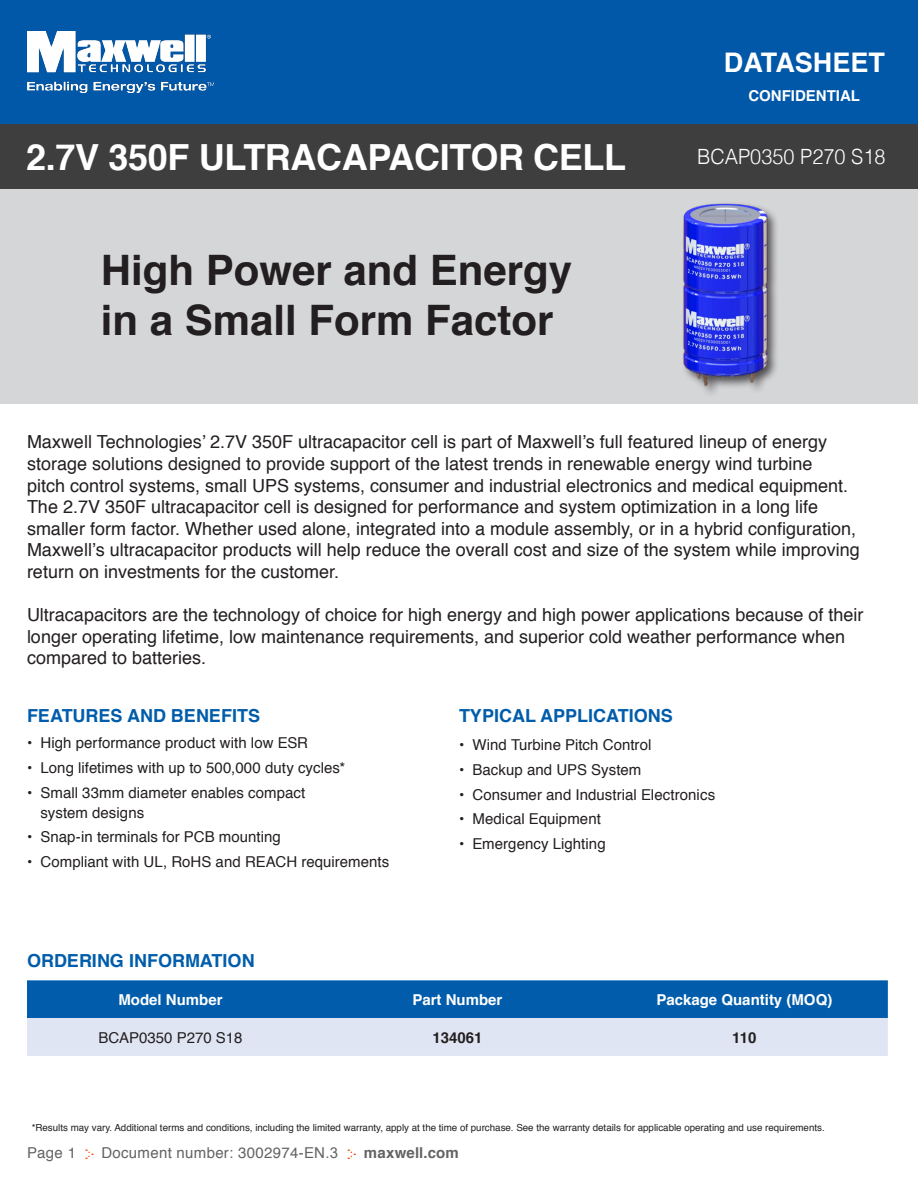
<style>
.page{position:relative;width:918px;height:1188px;background:#fff}
.page>*{position:absolute;margin:0;border:0;box-sizing:border-box;transform-origin:0 0}
.t1{font:700 42px/50.4px "Helvetica";color:#231f20}
.t2{font:700 36px "Helvetica";letter-spacing:-.01em;color:#fff}
.t3{font:700 27px "Helvetica";color:#fff}
.t4{font:300 21px "Helvetica";color:#fff;scale:.95 1}
.t5{font:18px/21.6px "Helvetica";color:#231f20}
.t6{font:700 18px "Helvetica";color:#015dab}
.t7{font:15px/19.5px "Helvetica";letter-spacing:.005em;color:#231f20}
.t8{font:700 15px "Helvetica";color:#fff}
.t9{font:15px "Helvetica";letter-spacing:.02em;color:#636366}
.t10{font:700 15px "Helvetica";letter-spacing:.01em;color:#636366}
.t11{font:700 15px "Helvetica";color:#231f20}
.t12{font:9.75px "Helvetica";color:#231f20}
.s1{font-family:"Arial"}
</style>
<div class="page">
<div style="left:0;top:172px;width:918px;height:232px;background:#d5d6d8"></div>
<svg style="left:85px;top:1149px;width:8px;height:10px"></svg>
<svg style="left:348px;top:1149px;width:7px;height:10px"></svg>
<div style="left:0;top:0;width:918px;height:125px;background:#0157a8"></div>
<img style="left:27px;top:32px;width:187px;height:61px">
<div style="left:0;top:125px;width:918px;height:64px;background:#3e3e3f"></div>
<svg style="left:27px;top:980px;width:861px;height:76px;background:#71a1cf"></svg>
<div style="left:681px;top:201px;width:98px;height:197px;background:#231f20;opacity:.75"></div>
<img style="left:682px;top:202px;width:87px;height:185px">
<h3 class="t3" style="left:724px;top:41px;width:163px">DATASHEET</h3>
<h2 class="t2" style="left:26px;top:129px;width:602px">2.7V 350F ULTRACAPACITOR CELL</h2>
<h1 class="t1" style="left:101px;top:245px;width:473px">High Power and Energy in a Small Form Factor</h1>
<p class="t8" style="left:748px;top:83px;width:113px">CONFIDENTIAL</p>
<p class="t4" style="left:697px;top:139px;width:200px">BCAP0350 P270 S18</p>
<p class="t5" style="left:27px;top:432px;width:834px">Maxwell Technologies’ 2.7V 350F ultracapacitor cell is part of Maxwell’s full featured lineup of energy storage solutions designed to provide support of the latest trends in renewable energy wind turbine<br>pitch control systems, small UPS systems, consumer and industrial electronics and medical equipment.<br>The 2.7V 350F ultracapacitor cell is designed for performance and system optimization in a long life smaller form factor. Whether used alone, integrated into a module assembly, or in a hybrid configuration, Maxwell’s ultracapacitor products will help reduce the overall cost and size of the system while improving return on investments for the customer.</p>
<p class="t5" style="left:27px;top:605px;width:838px">Ultracapacitors are the technology of choice for high energy and high power applications because of their longer operating lifetime, low maintenance requirements, and superior cold weather performance when compared to batteries.</p>
<p class="t6" style="left:27px;top:701px;width:235px">FEATURES AND BENEFITS</p>
<p class="t7" style="left:27px;top:734px;width:283px">• High performance product with low ESR</p>
<p class="t7" style="left:27px;top:759px;width:320px">• Long lifetimes with up to 500,000 duty cycles*</p>
<p class="t7" style="left:40px;top:783px;width:266px;text-indent:-14px">• Small 33mm diameter enables compact system designs</p>
<p class="t7" style="left:27px;top:828px;width:255px">• Snap-in terminals for PCB mounting</p>
<p class="t7" style="left:27px;top:853px;width:364px">• Compliant with UL, RoHS and REACH requirements</p>
<p class="t6" style="left:459px;top:701px;width:215px">TYPICAL APPLICATIONS</p>
<p class="t7" style="left:459px;top:735px;width:194px">• Wind Turbine Pitch Control</p>
<p class="t7" style="left:459px;top:760px;width:184px">• Backup and UPS System</p>
<p class="t7" style="left:459px;top:785px;width:258px">• Consumer and Industrial Electronics</p>
<p class="t7" style="left:459px;top:810px;width:143px">• Medical Equipment</p>
<p class="t7" style="left:459px;top:835px;width:148px">• Emergency Lighting</p>
<p class="t6" style="left:27px;top:946px;width:229px">ORDERING INFORMATION</p>
<p class="t8" style="left:118px;top:987px;width:106px">Model Number</p>
<p class="t8" style="left:412px;top:987px;width:92px">Part Number</p>
<p class="t8" style="left:656px;top:987px;width:177px">Package Quantity (MOQ)</p>
<p class="t7" style="left:98px;top:1028px;width:146px">BCAP0350 P270 S18</p>
<p class="t11" style="left:432px;top:1025px;width:52px">134061</p>
<p class="t11" style="left:732px;top:1025px;width:26px">110</p>
<p class="t12" style="left:32px;top:1120px;width:795px">*Results may vary. Additional terms and conditions, including the limited warranty, apply at the time of purchase. See the warranty details for applicable operating and use requirements.</p>
<p class="t9" style="left:27px;top:1141px;width:51px">Page 1</p>
<p class="t9" style="left:101px;top:1141px;width:238px">Document number: 3002974-EN.<span class="s1">3</span></p>
<p class="t10" style="left:364px;top:1140px;width:96px">maxwell.com</p>
</div>
